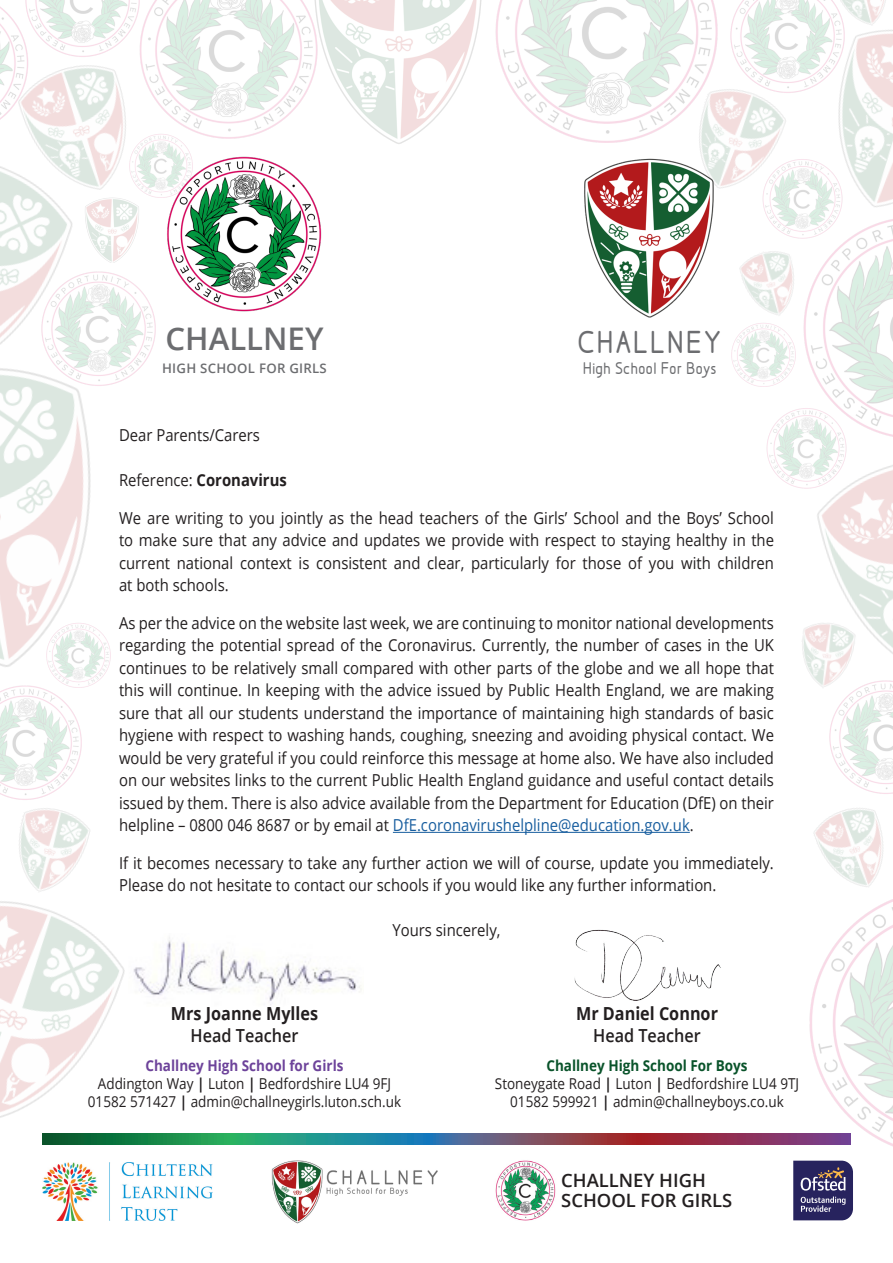
<style>
.page{position:relative;width:893px;height:1263px;background:#fff}
.page>*{position:absolute;margin:0;border:0;box-sizing:border-box;transform-origin:0 0}
.t1{font:500 33.6px "Designio";letter-spacing:.04em;color:#6c6d70;scale:.9 1}
.t2{font:600 31.2px "Open Sans";color:#6c6d70}
.t3{font:600 18.45px "Open Sans";color:#231f20}
.t4{font:700 18px "Open Sans";color:#231f20;scale:.9 1}
.t5{font:600 18px "Open Sans";color:#231f20;scale:.9 1}
.t6{font:500 18px "Designio";letter-spacing:.01em;color:#6c6d70;scale:.9 1}
.t7{font:16.5px/22.5px "Open Sans";color:#231f20;text-align:justify;scale:.9 1}
.t8{font:700 16.5px "Open Sans";color:#231f20;scale:.9 1}
.t9{font:15px "Open Sans";color:#231f20;scale:.9 1}
.t10{font:700 15px "Open Sans";color:#6d439a;scale:.9 1}
.t11{font:700 15px "Open Sans";color:#09532a;scale:.9 1}
.t12{font:600 13.2px "Open Sans";letter-spacing:.02em;color:#6c6d70}
.s1{font-weight:400}
.s2{color:#175d9e}
.s3{font-weight:700}
</style>
<div class="page">
<img style="left:817px;top:465px;width:76px;height:189px">
<img style="left:0;top:166px;width:72px;height:176px">
<img style="left:838px;top:33px;width:55px;height:174px">
<img style="left:11px;top:65px;width:115px;height:142px">
<img style="left:320px;top:0;width:162px;height:144px">
<img style="left:0;top:342px;width:91px;height:325px">
<img style="left:803px;top:219px;width:90px;height:218px">
<img style="left:140px;top:0;width:180px;height:139px">
<img style="left:0;top:7px;width:30px;height:129px">
<img style="left:40px;top:271px;width:116px;height:116px">
<img style="left:24px;top:0;width:117px;height:58px">
<img style="left:0;top:685px;width:82px;height:115px">
<img style="left:730px;top:0;width:117px;height:94px">
<img style="left:495px;top:0;width:223px;height:143px">
<img style="left:678px;top:78px;width:115px;height:111px">
<img style="left:766px;top:408px;width:82px;height:81px">
<img style="left:829px;top:680px;width:64px;height:114px">
<img style="left:761px;top:158px;width:83px;height:82px">
<img style="left:129px;top:133px;width:65px;height:65px">
<img style="left:85px;top:196px;width:54px;height:66px">
<img style="left:19px;top:808px;width:71px;height:66px">
<img style="left:45px;top:623px;width:66px;height:65px">
<img style="left:739px;top:245px;width:67px;height:78px">
<img style="left:731px;top:322px;width:65px;height:65px">
<img style="left:802px;top:619px;width:56px;height:73px">
<img style="left:804px;top:899px;width:89px;height:248px">
<img style="left:0;top:874px;width:141px;height:271px">
<img style="left:813px;top:808px;width:70px;height:79px">
<img style="left:829px;top:0;width:64px;height:33px">
<img style="left:129px;top:933px;width:233px;height:74px">
<img style="left:43px;top:1162px;width:170px;height:59px">
<img style="left:271px;top:1160px;width:167px;height:64px">
<img style="left:495px;top:1160px;width:61px;height:60px">
<svg style="left:43px;top:1134px;width:807px;height:11px"></svg>
<svg style="left:793px;top:1161px;width:60px;height:59px"></svg>
<hr style="left:393px;top:832px;width:297px;height:1px;background:#175d9e">
<img style="left:574px;top:929px;width:147px;height:72px">
<img style="left:584px;top:155px;width:132px;height:163px">
<img style="left:164px;top:155px;width:158px;height:157px">
<p class="t2" style="left:166px;top:318px;width:159px">CHALLNEY</p>
<p class="t12" style="left:162px;top:359px;width:166px">HIGH SCHOOL FOR GIRLS</p>
<p class="t1" style="left:577px;top:325px;width:162px">CHALLNEY</p>
<p class="t6" style="left:583px;top:358px;width:150px">High School For Boys</p>
<p class="t7" style="left:119px;top:423px;width:158px">Dear Parents/Carers</p>
<p class="t8" style="left:119px;top:468px;width:188px"><span class="s1">Reference:</span> Coronavirus</p>
<p class="t7" style="left:119px;top:506px;width:729px">We are writing to you jointly as the head teachers of the Girls’ School and the Boys’ School to make sure that any advice and updates we provide with respect to staying healthy in the current national context is consistent and clear, particularly for those of you with children at both schools.</p>
<p class="t7" style="left:119px;top:611px;width:729px">As per the advice on the website last week, we are continuing to monitor national developments regarding the potential spread of the Coronavirus. Currently, the number of cases in the UK continues to be relatively small compared with other parts of the globe and we all hope that this will continue. In keeping with the advice issued by Public Health England, we are making sure that all our students understand the importance of maintaining high standards of basic hygiene with respect to washing hands, coughing, sneezing and avoiding physical contact. We would be very grateful if you could reinforce this message at home also. We have also included on our websites links to the current Public Health England guidance and useful contact details issued by them. There is also advice available from the Department for Education (DfE) on their helpline – 0800 046 8687 or by email at <span class="s2">DfE.coronavirushelpline@education.gov.uk</span>.</p>
<p class="t7" style="left:119px;top:851px;width:729px">If it becomes necessary to take any further action we will of course, update you immediately.<br>Please do not hesitate to contact our schools if you would like any further information.</p>
<p class="t7" style="left:392px;top:918px;width:122px">Yours sincerely,</p>
<p class="t4" style="left:171px;top:1001px;width:165px">Mrs Joanne Mylles</p>
<p class="t5" style="left:191px;top:1023px;width:121px">Head Teacher</p>
<p class="t10" style="left:145px;top:1055px;width:222px">Challney High School for Girls</p>
<p class="t9" style="left:98px;top:1073px;width:327px">Addington Way <span class="s3">|</span> Luton <span class="s3">|</span> Bedfordshire LU4 9FJ</p>
<p class="t9" style="left:88px;top:1091px;width:349px">01582 571427 <span class="s3">|</span> admin@challneygirls.luton.sch.uk</p>
<p class="t4" style="left:576px;top:1001px;width:159px">Mr Daniel Connor</p>
<p class="t5" style="left:593px;top:1023px;width:121px">Head Teacher</p>
<p class="t11" style="left:546px;top:1055px;width:225px">Challney High School For Boys</p>
<p class="t9" style="left:495px;top:1073px;width:339px">Stoneygate Road <span class="s3">|</span> Luton <span class="s3">|</span> Bedfordshire LU4 9TJ</p>
<p class="t9" style="left:510px;top:1091px;width:305px">01582 599921 <span class="s3">|</span> admin@challneyboys.co.uk</p>
<p class="t3" style="left:561px;top:1168px;width:146px">CHALLNEY HIGH</p>
<p class="t3" style="left:561px;top:1187px;width:173px">SCHOOL FOR GIRLS</p>
</div>
